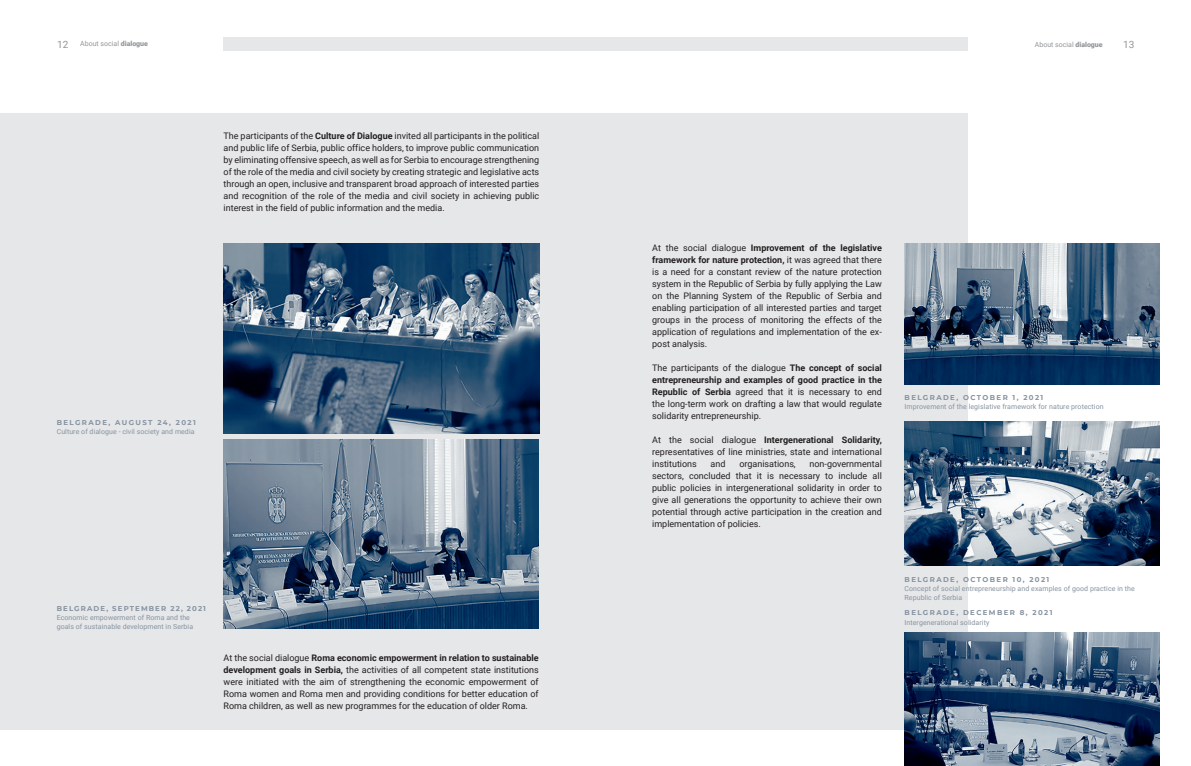
<style>
.page{position:relative;width:1191px;height:766px;background:#fff}
.page>*{position:absolute;margin:0;border:0;box-sizing:border-box;transform-origin:0 0}
.t1{font:10px "Roboto";color:#939598}
.t2{font:9px/12px "Roboto";color:#231f20;text-align:justify}
.t3{font:7px/9px "Roboto";letter-spacing:.01em;color:#8693a0}
.t4{font:700 7px "Montserrat";letter-spacing:.2em;color:#8693a0}
.t5{font:7px "Roboto";color:#939598}
.t6{font:700 7px "Montserrat";letter-spacing:.16em;color:#8693a0}
.s1{font-size:10px}
.s2{font-weight:900}
.s3{font-weight:700}
</style>
<div class="page">
<div style="left:223px;top:37px;width:372px;height:13px;background:#e6e7e9"></div>
<div style="left:595px;top:37px;width:373px;height:13px;background:#e6e7e9"></div>
<div style="left:0;top:113px;width:595px;height:616px;background:#e6e7e9"></div>
<div style="left:595px;top:113px;width:373px;height:616px;background:#e6e7e9"></div>
<img style="left:905px;top:632px;width:254px;height:133px">
<img style="left:223px;top:244px;width:316px;height:190px">
<img style="left:223px;top:439px;width:315px;height:189px">
<img style="left:904px;top:244px;width:255px;height:140px">
<img style="left:904px;top:421px;width:255px;height:144px">
<p class="t5" style="left:57px;top:39px;width:92px"><span class="s1">12</span> About social <span class="s2">dialogue</span></p>
<p class="t5" style="left:1035px;top:39px;width:69px">About social <span class="s2">dialogue</span></p>
<p class="t1" style="left:1123px;top:37px;width:13px">13</p>
<p class="t2" style="left:223px;top:129px;width:317px">The participants of the <span class="s3">Culture of Dialogue</span> invited all participants in the political and public life of Serbia, public office holders, to improve public communication by eliminating offensive speech, as well as for Serbia to encourage strengthening of the role of the media and civil society by creating strategic and legislative acts through an open, inclusive and transparent broad approach of interested parties and recognition of the role of the media and civil society in achieving public interest in the field of public information and the media.</p>
<p class="t4" style="left:57px;top:417px;width:140px">BELGRADE, AUGUST 24, 2021</p>
<p class="t3" style="left:57px;top:426px;width:139px">Culture of dialogue - civil society and media</p>
<p class="t6" style="left:57px;top:603px;width:151px">BELGRADE, SEPTEMBER 22, 2021</p>
<p class="t3" style="left:57px;top:613px;width:138px">Economic empowerment of Roma and the goals of sustainable development in Serbia</p>
<p class="t2" style="left:223px;top:651px;width:317px">At the social dialogue <span class="s3">Roma economic empowerment in relation to sustainable development goals in Serbia,</span> the activities of all competent state institutions were initiated with the aim of strengthening the economic empowerment of Roma women and Roma men and providing conditions for better education of Roma children, as well as new programmes for the education of older Roma.</p>
<p class="t2" style="left:652px;top:241px;width:231px">At the social dialogue <span class="s3">Improvement of the legislative framework for nature protection,</span> it was agreed that there is a need for a constant review of the nature protection system in the Republic of Serbia by fully applying the Law on the Planning System of the Republic of Serbia and enabling participation of all interested parties and target groups in the process of monitoring the effects of the application of regulations and implementation of the ex&shy;post analysis.</p>
<p class="t2" style="left:652px;top:361px;width:231px">The participants of the dialogue <span class="s3">The concept of social entrepreneurship and examples of good practice in the Republic of Serbia</span> agreed that it is necessary to end the long-term work on drafting a law that would regulate solidarity entrepreneurship.</p>
<p class="t2" style="left:652px;top:433px;width:231px">At the social dialogue <span class="s3">Intergenerational Solidarity, </span>representatives of line ministries, state and international institutions</p>
<p class="t2" style="left:652px;top:457px;width:231px;text-indent:157px">non-governmental sectors, concluded that it is necessary to include all public policies in intergenerational solidarity in order to give all generations the opportunity to achieve their own potential through active participation in the creation and implementation of policies.</p>
<p class="t2" style="left:710px;top:457px;width:16px">and</p>
<p class="t2" style="left:739px;top:457px;width:58px">organisations,</p>
<p class="t4" style="left:904px;top:392px;width:140px">BELGRADE, OCTOBER 1, 2021</p>
<p class="t3" style="left:904px;top:402px;width:200px">Improvement of the legislative framework for nature protection</p>
<p class="t4" style="left:904px;top:573px;width:146px">BELGRADE, OCTOBER 10, 2021</p>
<p class="t3" style="left:904px;top:583px;width:232px">Concept of social entrepreneurship and examples of good practice in the<br>Republic of Serbia</p>
<p class="t4" style="left:904px;top:607px;width:149px">BELGRADE, DECEMBER 8, 2021</p>
<p class="t3" style="left:904px;top:617px;width:86px">Intergenerational solidarity</p>
</div>
